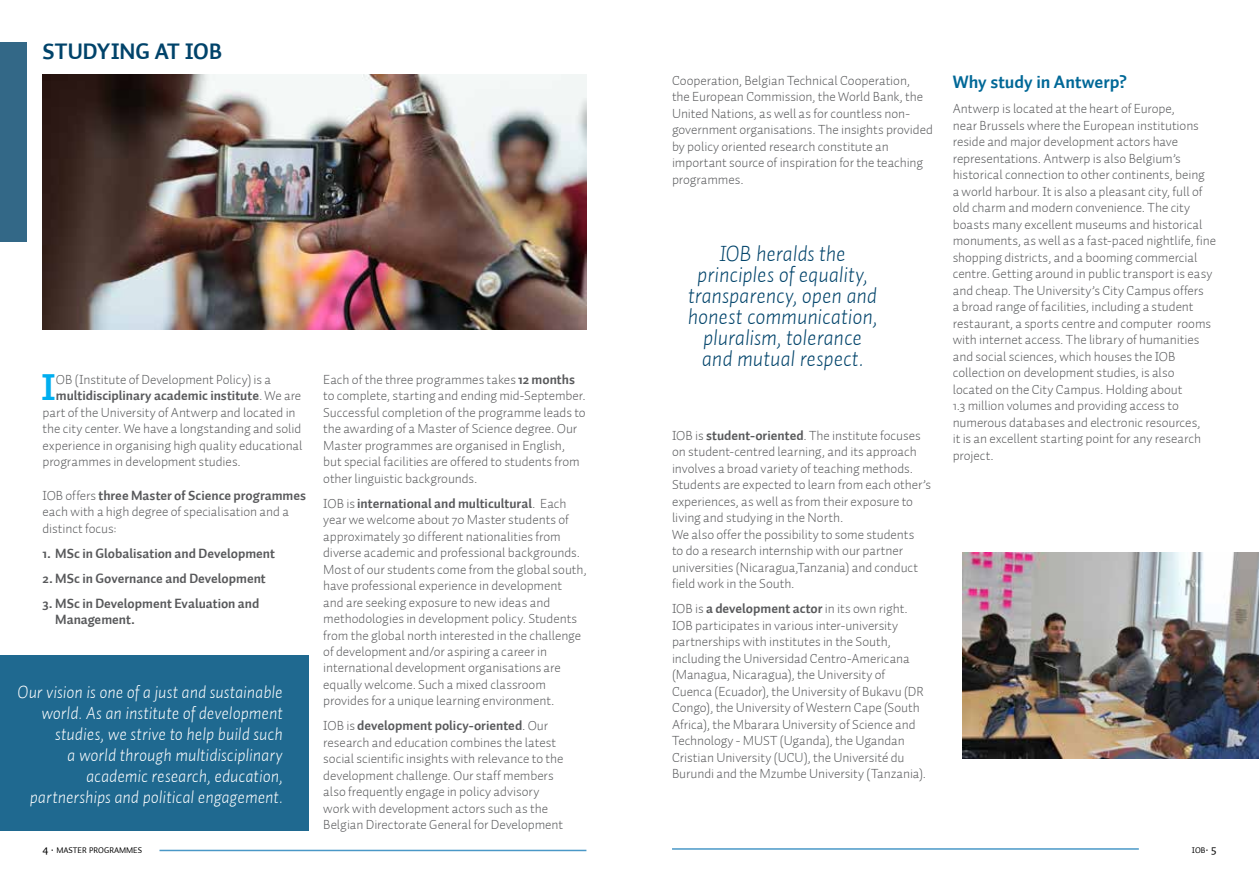
<style>
.page{position:relative;width:1259px;height:893px;background:#fff}
.page>*{position:absolute;margin:0;border:0;box-sizing:border-box;transform-origin:0 0}
.t1{font:700 37.35px "Auto 1";color:#00aeef}
.t2{font:italic 300 22.5px/21px "Auto 1";letter-spacing:-.005em;color:#00436a;text-align:center}
.t3{font:700 22.5px "Auto 1";letter-spacing:.005em;color:#00436a}
.t4{font:italic 300 18px/21px "Auto 1";letter-spacing:-.005em;color:#fff;text-align:right}
.t5{font:700 18px "Auto 1";color:#006897}
.t6{font:300 13.5px/16.5px "Auto 1";letter-spacing:-.005em;color:#58595b}
.t7{font:700 13.5px/16.5px "Auto 1";color:#58595b}
.t8{font:8.4px "Auto 1";color:#000}
.s1{font-weight:300}
.s2{font-weight:700}
.s3{font-size:12px}
</style>
<div class="page">
<hr style="left:672px;top:848px;width:466px;height:2px;background:#4a98c7">
<hr style="left:159px;top:850px;width:427px;height:1px;background:#4a98c7">
<img style="left:43px;top:74px;width:543px;height:256px">
<div style="left:0;top:655px;width:308px;height:176px;background:#1f6990"></div>
<div style="left:0;top:43px;width:27px;height:199px;background:#336887"></div>
<img style="left:962px;top:553px;width:297px;height:205px">
<h2 class="t3" style="left:43px;top:37px;width:181px">STudying at IOB</h2>
<h1 class="t1" style="left:40px;top:363px;width:17px">I</h1>
<p class="t6" style="left:56px;top:371px;width:217px">OB (Institute of Development Policy) is a</p>
<p class="t7" style="left:56px;top:387px;width:247px">multidisciplinary academic institute<span class="s1">. We are</span></p>
<p class="t6" style="left:43px;top:404px;width:255px">part of the University of Antwerp and located in</p>
<p class="t6" style="left:43px;top:420px;width:260px">the city center. We have a longstanding and solid</p>
<p class="t6" style="left:43px;top:437px;width:261px">experience in organising high quality educational</p>
<p class="t6" style="left:43px;top:453px;width:200px">programmes in development studies.</p>
<p class="t6" style="left:43px;top:487px;width:265px">IOB offers <span class="s2">three Master of Science programmes </span>each with a high degree of specialisation and a distinct focus:</p>
<p class="t7" style="left:43px;top:545px;width:234px">1. MSc in Globalisation and Development</p>
<p class="t7" style="left:43px;top:570px;width:225px">2. MSc in Governance and Development</p>
<p class="t7" style="left:55px;top:595px;width:206px;text-indent:-13px">3. MSc in Development Evaluation and<br>Management.</p>
<h3 class="t4" style="left:18px;top:681px;width:267px">Our vision is one of a just and sustainable world. As an institute of development studies, we strive to help build such<br>a world through multidisciplinary academic research, education, partnerships and political engagement.</h3>
<p class="t6" style="left:323px;top:371px;width:264px">Each of the three programmes takes <span class="s2">12 months </span>to complete, starting and ending mid-September.<br>Successful completion of the programme leads to the awarding of a Master of Science degree. Our Master programmes are organised in English, but special facilities are offered to students from other linguistic backgrounds.</p>
<p class="t6" style="left:323px;top:495px;width:265px">IOB is <span class="s2">international and multicultural</span>. Each year we welcome about 70 Master students of approximately 30 different nationalities from diverse academic and professional backgrounds.<br>Most of our students come from the global south, have professional experience in development<br>and are seeking exposure to new ideas and methodologies in development policy. Students from the global north interested in the challenge of development and/or aspiring a career in international development organisations are equally welcome. Such a mixed classroom provides for a unique learning environment.</p>
<p class="t6" style="left:323px;top:718px;width:242px">IOB is <span class="s2">development policy-oriented</span>. Our research and education combines the latest social scientific insights with relevance to the development challenge. Our staff members also frequently engage in policy advisory work with development actors such as the Belgian Directorate General for Development</p>
<p class="t6" style="left:672px;top:72px;width:262px">Cooperation, Belgian Technical Cooperation,<br>the European Commission, the World Bank, the United Nations, as well as for countless non&shy;government organisations. The insights provided by policy oriented research constitute an important source of inspiration for the teaching programmes.</p>
<h2 class="t2" style="left:688px;top:243px;width:191px">IOB heralds the principles of equality, transparency, open and honest communication, pluralism, tolerance and mutual respect.</h2>
<p class="t6" style="left:672px;top:427px;width:261px">IOB is <span class="s2">student-oriented</span>. The institute focuses on student-centred learning, and its approach involves a broad variety of teaching methods.<br>Students are expected to learn from each other’s experiences, as well as from their exposure to living and studying in the North.<br>We also offer the possibility to some students<br>to do a research internship with our partner universities (Nicaragua,Tanzania) and conduct field work in the South.</p>
<p class="t6" style="left:672px;top:600px;width:255px">IOB is <span class="s2">a development actor</span> in its own right.<br>IOB participates in various inter-university partnerships with institutes in the South, including the Universidad Centro-Americana (Managua, Nicaragua), the University of Cuenca (Ecuador), the University of Bukavu (DR Congo), the University of Western Cape (South Africa), the Mbarara University of Science and Technology - MUST (Uganda), the Ugandan Cristian University (UCU), the Université du Burundi and the Mzumbe University (Tanzania).</p>
<h3 class="t5" style="left:952px;top:70px;width:176px">Why study in Antwerp?</h3>
<p class="t6" style="left:952px;top:100px;width:265px">Antwerp is located at the heart of Europe,<br>near Brussels where the European institutions reside and major development actors have representations. Antwerp is also Belgium’s historical connection to other continents, being<br>a world harbour. It is also a pleasant city, full of old charm and modern convenience. The city boasts many excellent museums and historical monuments, as well as a fast-paced nightlife, fine shopping districts, and a booming commercial centre. Getting around in public transport is easy and cheap. The University’s City Campus offers<br>a broad range of facilities, including a student restaurant, a sports centre and computer rooms with internet access. The library of humanities and social sciences, which houses the IOB collection on development studies, is also located on the City Campus. Holding about<br>1.3 million volumes and providing access to numerous databases and electronic resources,<br>it is an excellent starting point for any research project.</p>
<p class="t8" style="left:43px;top:845px;width:101px"><span class="s3">4</span> <span class="s3">·</span> MASTER PROGRAMMES</p>
<p class="t8" style="left:1191px;top:845px;width:26px">IOB<span class="s3">·</span> <span class="s3">5</span></p>
</div>
